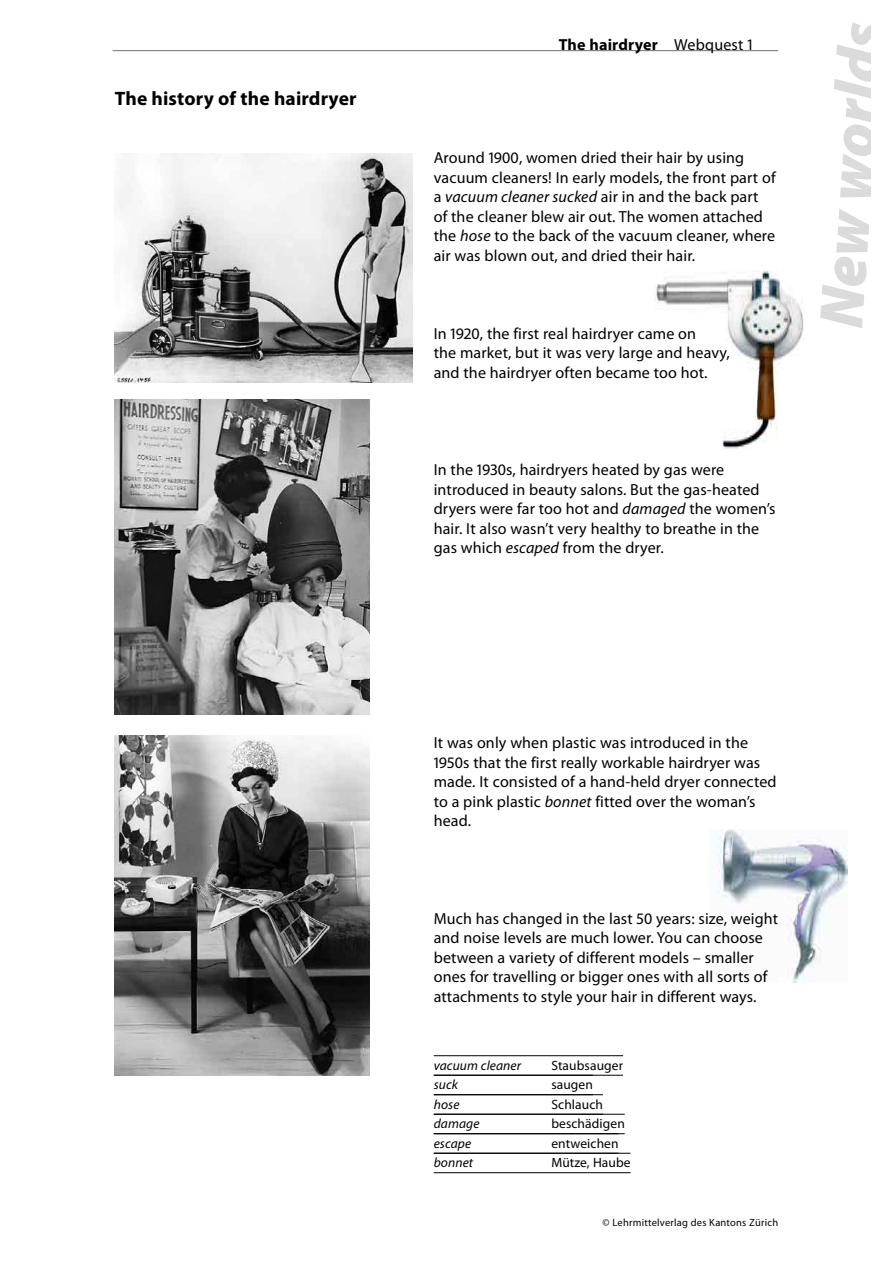
<style>
.page{position:relative;width:893px;height:1263px;background:#fff}
.page>*{position:absolute;margin:0;border:0;box-sizing:border-box;transform-origin:0 0}
.t1{font:italic 900 63px "Myriad Pro";color:#dbdbdb;scale:.95 1}
.t2{font:700 19.5px "Myriad Pro";letter-spacing:.01em;color:#000}
.t3{font:16.05px/19.5px "Myriad Pro";letter-spacing:.01em;color:#000}
.t4{font:700 16.05px "Myriad Pro";letter-spacing:.01em;color:#000}
.t5{font:13.5px "Myriad Pro";letter-spacing:.01em;color:#000}
.t6{font:italic 13.5px "Myriad Pro";letter-spacing:.01em;color:#000}
.t7{font:10.5px "Myriad Pro";letter-spacing:.02em;color:#000}
.s1{font-weight:400}
.s2{font-style:italic}
</style>
<div class="page">
<img style="left:654px;top:270px;width:150px;height:179px">
<img style="left:717px;top:829px;width:130px;height:154px">
<img style="left:115px;top:400px;width:255px;height:314px">
<img style="left:115px;top:153px;width:297px;height:230px">
<img style="left:115px;top:736px;width:255px;height:339px">
<hr style="left:113px;top:50px;width:665px;height:1px;background:#707070">
<hr style="left:434px;top:1055px;width:189px;height:1px;background:#000">
<hr style="left:434px;top:1075px;width:189px;height:1px;background:#000">
<hr style="left:434px;top:1094px;width:169px;height:1px;background:#000">
<hr style="left:434px;top:1114px;width:191px;height:1px;background:#000">
<hr style="left:434px;top:1133px;width:191px;height:1px;background:#000">
<hr style="left:434px;top:1153px;width:196px;height:1px;background:#000">
<hr style="left:434px;top:1172px;width:196px;height:1px;background:#000">
<p class="t2" style="left:115px;top:85px;width:243px">The history of the hairdryer</p>
<p class="t4" style="left:559px;top:34px;width:186px">The hairdryer <span class="s1">Webquest</span></p>
<p class="t3" style="left:434px;top:148px;width:343px">Around 1900, women dried their hair by using vacuum cleaners! In early models, the front part of a <span class="s2">vacuum cleaner sucked</span> air in and the back part of the cleaner blew air out. The women attached the <span class="s2">hose</span> to the back of the vacuum cleaner, where air was blown out, and dried their hair.</p>
<p class="t3" style="left:434px;top:323px;width:298px">In 1920, the first real hairdryer came on<br>the market, but it was very large and heavy, and the hairdryer often became too hot.</p>
<p class="t3" style="left:434px;top:460px;width:343px">In the 1930s, hairdryers heated by gas were introduced in beauty salons. But the gas-heated dryers were far too hot and <span class="s2">damaged</span> the women’s hair. It also wasn’t very healthy to breathe in the gas which <span class="s2">escaped</span> from the dryer.</p>
<h1 class="t1" style="left:799px;top:325px;width:324px;rotate:-86deg">New worlds</h1>
<p class="t3" style="left:434px;top:733px;width:344px">It was only when plastic was introduced in the 1950s that the first really workable hairdryer was made. It consisted of a hand-held dryer connected to a pink plastic <span class="s2">bonnet</span> fitted over the woman’s head.</p>
<p class="t3" style="left:434px;top:908px;width:346px">Much has changed in the last 50 years: size, weight and noise levels are much lower. You can choose between a variety of different models – smaller ones for travelling or bigger ones with all sorts of attachments to style your hair in different ways.</p>
<p class="t6" style="left:434px;top:1057px;width:89px">vacuum cleaner</p>
<p class="t5" style="left:551px;top:1057px;width:73px">Staubsauger</p>
<p class="t6" style="left:434px;top:1076px;width:26px">suck</p>
<p class="t5" style="left:551px;top:1076px;width:43px">saugen</p>
<p class="t6" style="left:434px;top:1096px;width:27px">hose</p>
<p class="t5" style="left:551px;top:1096px;width:53px">Schlauch</p>
<p class="t6" style="left:434px;top:1115px;width:47px">damage</p>
<p class="t5" style="left:551px;top:1115px;width:75px">beschädigen</p>
<p class="t6" style="left:434px;top:1135px;width:39px">escape</p>
<p class="t5" style="left:551px;top:1135px;width:69px">entweichen</p>
<p class="t6" style="left:434px;top:1154px;width:41px">bonnet</p>
<p class="t5" style="left:551px;top:1154px;width:81px">Mütze, Haube</p>
<p class="t7" style="left:603px;top:1216px;width:177px">© Lehrmittelverlag des Kantons Zürich</p>
</div>
